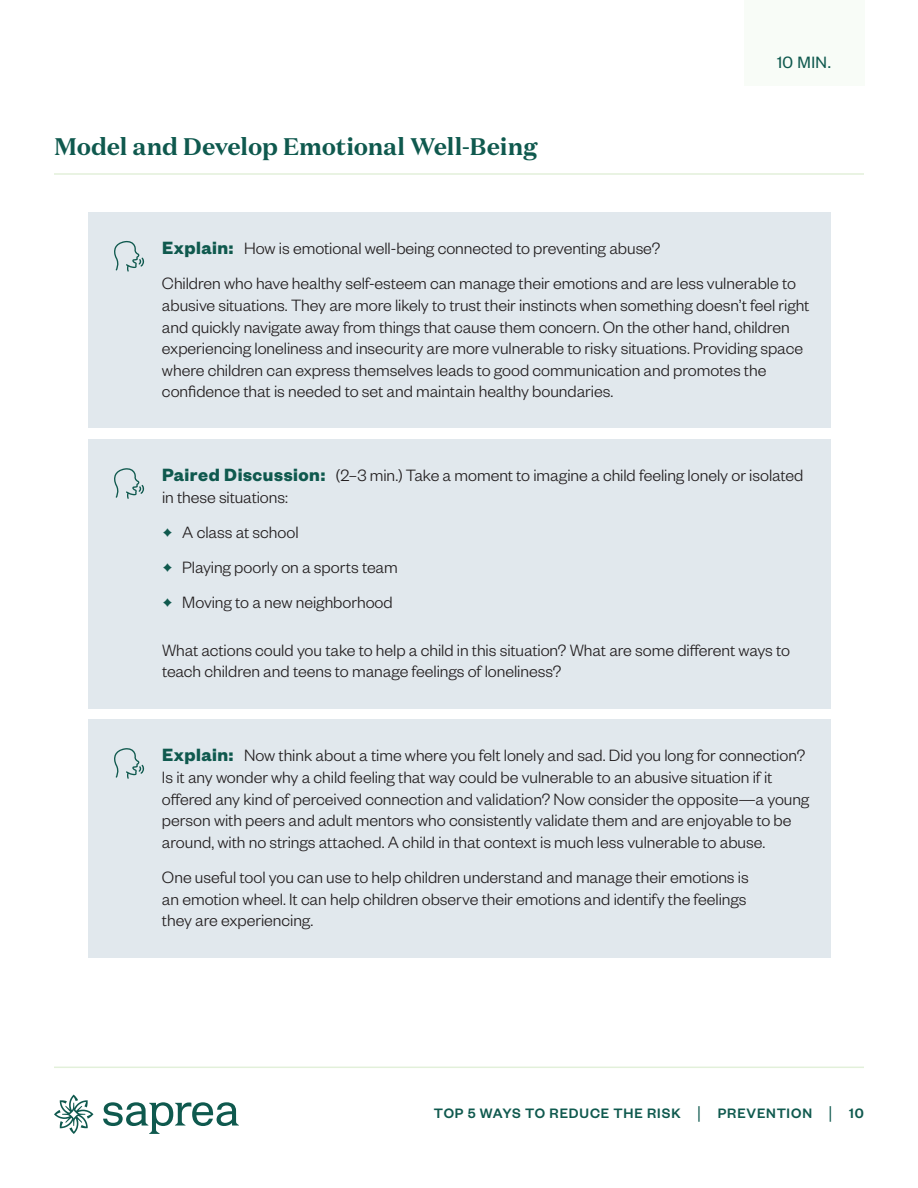
<style>
.page{position:relative;width:918px;height:1188px;background:#fff}
.page>*{position:absolute;margin:0;border:0;box-sizing:border-box;transform-origin:0 0}
.t1{font:700 24px "Domaine Text";letter-spacing:-.01em;color:#0f594e}
.t2{font:300 18px/21.6px "Founders Grotesk";letter-spacing:-.005em;color:#231f20}
.t3{font:18px "Founders Grotesk";color:#0f594e}
.t4{font:500 15px "Founders Grotesk";letter-spacing:.06em;color:#0f594e}
.s1{font-weight:700;font-size:19.5px;color:#0f594e}
.s2{color:#0f594e}
.s3{font-weight:300;font-size:21px}
</style>
<div class="page">
<hr style="left:54px;top:1067px;width:810px;height:1px;background:#e2f0da">
<svg style="left:103px;top:1102px;width:136px;height:32px"></svg>
<svg style="left:54px;top:1095px;width:39px;height:39px"></svg>
<div style="left:744px;top:0;width:120px;height:85px;background:#f8fcf7"></div>
<hr style="left:54px;top:173px;width:810px;height:2px;background:#e2f0da">
<div style="left:88px;top:212px;width:742px;height:74px;background:#e1e8ed"></div>
<div style="left:88px;top:248px;width:742px;height:180px;background:#e1e8ed"></div>
<div style="left:88px;top:439px;width:742px;height:95px;background:#e1e8ed"></div>
<div style="left:88px;top:511px;width:742px;height:58px;background:#e1e8ed"></div>
<div style="left:88px;top:546px;width:742px;height:58px;background:#e1e8ed"></div>
<div style="left:88px;top:581px;width:742px;height:59px;background:#e1e8ed"></div>
<div style="left:88px;top:615px;width:742px;height:93px;background:#e1e8ed"></div>
<div style="left:88px;top:719px;width:742px;height:160px;background:#e1e8ed"></div>
<div style="left:88px;top:842px;width:742px;height:115px;background:#e1e8ed"></div>
<svg style="left:114px;top:241px;width:30px;height:31px"></svg>
<svg style="left:114px;top:468px;width:30px;height:31px"></svg>
<svg style="left:114px;top:748px;width:30px;height:31px"></svg>
<h1 class="t1" style="left:54px;top:137px;width:485px">Model and Develop Emotional Well-Being</h1>
<p class="t3" style="left:777px;top:56px;width:55px">10 MIN.</p>
<p class="t2" style="left:162px;top:232px;width:636px;line-height:35.1px"><span class="s1">Explain:</span> How is emotional well-being connected to preventing abuse?<br>Children who have healthy self-esteem can manage their emotions and are less vulnerable to</p>
<p class="t2" style="left:162px;top:296px;width:649px">abusive situations. They are more likely to trust their instincts when something doesn’t feel right and quickly navigate away from things that cause them concern. On the other hand, children experiencing loneliness and insecurity are more vulnerable to risky situations. Providing space where children can express themselves leads to good communication and promotes the confidence that is needed to set and maintain healthy boundaries.</p>
<p class="t2" style="left:162px;top:466px;width:643px"><span class="s1">Paired Discussion:</span> (2–3 min.) Take a moment to imagine a child feeling lonely or isolated in these situations:</p>
<p class="t2" style="left:162px;top:523px;width:138px"><span class="s2">•</span> A class at school</p>
<p class="t2" style="left:162px;top:558px;width:237px"><span class="s2">•</span> Playing poorly on a sports team</p>
<p class="t2" style="left:162px;top:593px;width:232px"><span class="s2">•</span> Moving to a new neighborhood</p>
<p class="t2" style="left:162px;top:641px;width:630px">What actions could you take to help a child in this situation? What are some different ways to teach children and teens to manage feelings of loneliness?</p>
<p class="t2" style="left:162px;top:746px;width:649px"><span class="s1">Explain:</span> Now think about a time where you felt lonely and sad. Did you long for connection?<br>Is it any wonder why a child feeling that way could be vulnerable to an abusive situation if it offered any kind of perceived connection and validation? Now consider the opposite—a young person with peers and adult mentors who consistently validate them and are enjoyable to be around, with no strings attached. A child in that context is much less vulnerable to abuse.</p>
<p class="t2" style="left:162px;top:868px;width:588px">One useful tool you can use to help children understand and manage their emotions is an emotion wheel. It can help children observe their emotions and identify the feelings they are experiencing.</p>
<p class="t4" style="left:434px;top:1104px;width:432px">TOP 5 WAYS TO REDUCE THE RISK <span class="s3">|</span> PREVENTION <span class="s3">|</span> 10</p>
</div>
